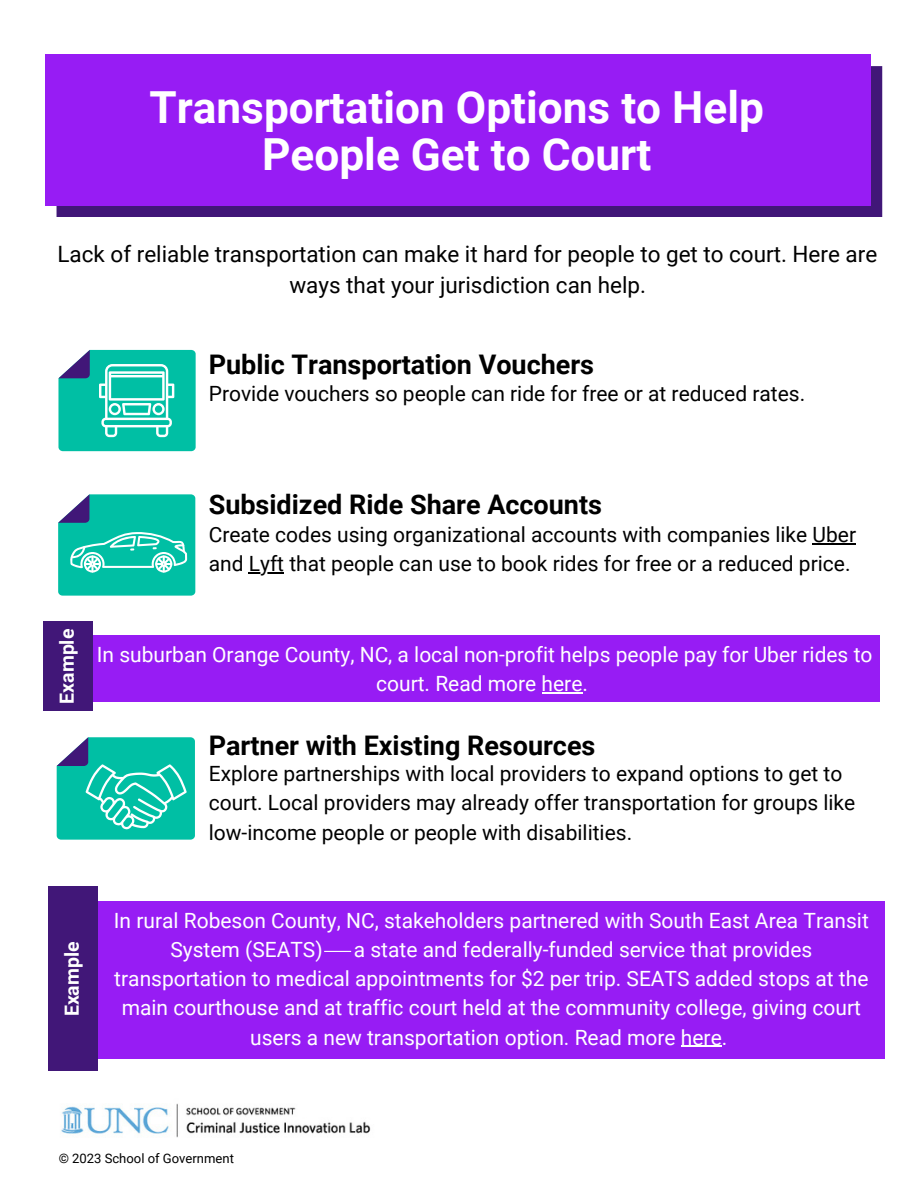
<style>
.page{position:relative;width:918px;height:1188px;background:#fff}
.page>*{position:absolute;margin:0;border:0;box-sizing:border-box;transform-origin:0 0}
.t1{font:700 44.25px/47.2px "Roboto";color:#fff;text-align:center}
.t2{font:700 27px "Roboto";color:#000}
.t3{font:22.5px/31.5px "Roboto";color:#000;text-align:center}
.t4{font:21px/29.2px "Roboto";color:#fff;text-align:center}
.t5{font:21px/29.2px "Roboto";color:#000}
.t6{font:700 19.5px "Roboto";color:#fff}
.t7{font:13.05px "Roboto";color:#000}
</style>
<div class="page">
<div style="left:57px;top:66px;width:825px;height:151px;background:#411778"></div>
<div style="left:45px;top:55px;width:826px;height:151px;background:#971cf4"></div>
<svg style="left:58px;top:494px;width:137px;height:102px;background:#23c2ae"></svg>
<svg style="left:57px;top:737px;width:138px;height:103px;background:#23c1ae"></svg>
<svg style="left:58px;top:350px;width:138px;height:101px;background:#30c5b2"></svg>
<div style="left:89px;top:636px;width:791px;height:66px;background:#971cf4"></div>
<hr style="left:542px;top:692px;width:41px;height:1px;background:#fff">
<div style="left:98px;top:901px;width:787px;height:158px;background:#971cf4"></div>
<hr style="left:681px;top:1046px;width:41px;height:1px;background:#fff">
<div style="left:44px;top:621px;width:49px;height:90px;background:#411778"></div>
<hr style="left:813px;top:543px;width:43px;height:1px;background:#000">
<hr style="left:249px;top:573px;width:35px;height:1px;background:#000">
<div style="left:48px;top:887px;width:50px;height:184px;background:#411778"></div>
<svg style="left:324px;top:951px;width:27px;height:1px"></svg>
<img style="left:61px;top:1103px;width:310px;height:35px">
<p class="t1" style="left:149px;top:84px;width:616px">Transportation Options to Help<br>People Get to Court</p>
<p class="t3" style="left:58px;top:239px;width:821px">Lack of reliable transportation can make it hard for people to get to court. Here are ways that your jurisdiction can help.</p>
<p class="t2" style="left:209px;top:349px;width:387px">Public Transportation Vouchers</p>
<p class="t5" style="left:209px;top:379px;width:598px">Provide vouchers so people can ride for free or at reduced rates.</p>
<p class="t2" style="left:209px;top:489px;width:395px">Subsidized Ride Share Accounts</p>
<p class="t5" style="left:209px;top:520px;width:649px">Create codes using organizational accounts with companies like Uber and Lyft that people can use to book rides for free or a reduced price.</p>
<p class="t6" style="left:56px;top:704px;width:76px;rotate:-90deg">Example</p>
<p class="t4" style="left:97px;top:640px;width:777px">In suburban Orange County, NC, a local non-profit helps people pay for Uber rides to court. Read more here.</p>
<p class="t2" style="left:209px;top:730px;width:388px">Partner with Existing Resources</p>
<p class="t5" style="left:209px;top:759px;width:648px">Explore partnerships with local providers to expand options to get to court. Local providers may already offer transportation for groups like low-income people or people with disabilities.</p>
<p class="t6" style="left:61px;top:1016px;width:76px;rotate:-90deg">Example</p>
<p class="t4" style="left:170px;top:906px;width:700px;text-align:left;text-indent:-57px">In rural Robeson County, NC, stakeholders partnered with South East Area Transit<br>System (SEATS)</p>
<p class="t4" style="left:354px;top:935px;width:460px">a state and federally-funded service that provides</p>
<p class="t4" style="left:114px;top:964px;width:756px">transportation to medical appointments for $2 per trip. SEATS added stops at the</p>
<p class="t4" style="left:122px;top:994px;width:741px">main courthouse and at traffic court held at the community college, giving court</p>
<p class="t4" style="left:250px;top:1023px;width:479px">users a new transportation option. Read more here.</p>
<p class="t7" style="left:59px;top:1151px;width:177px">© 2023 School of Government</p>
</div>
